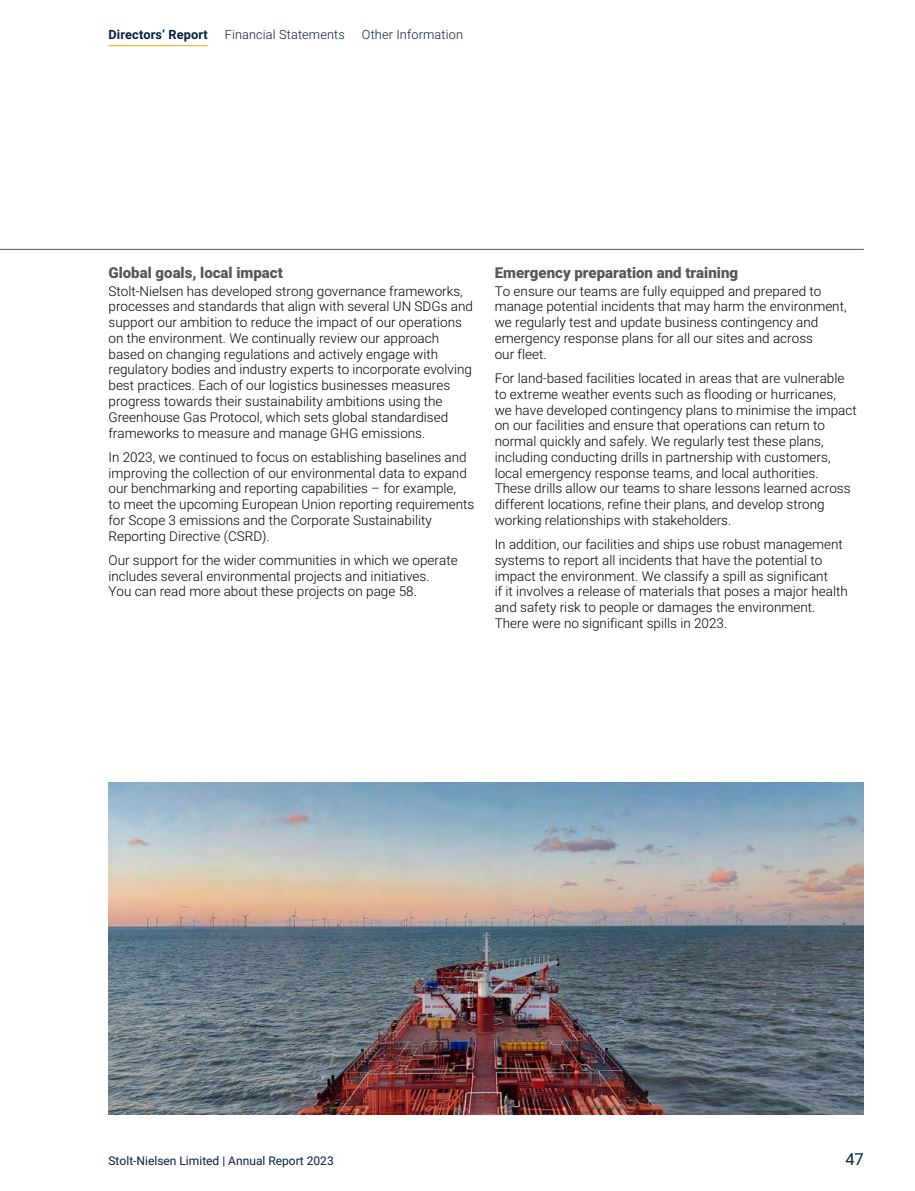
<style>
.page{position:relative;width:915px;height:1191px;background:#fff}
.page>*{position:absolute;margin:0;border:0;box-sizing:border-box;transform-origin:0 0}
.t1{font:16.5px "Roboto";color:#041e42}
.t2{font:900 15px "Roboto";color:#575756}
.t3{font:300 13.5px/15.8px "Roboto";color:#000}
.t4{font:300 12.75px "Roboto";letter-spacing:.01em;color:#041e42}
.t5{font:700 12.75px "Roboto";letter-spacing:.01em;color:#041e42}
.t6{font:12px "Roboto";color:#041e42}
</style>
<div class="page">
<img style="left:108px;top:782px;width:755px;height:332px">
<hr style="left:0;top:249px;width:863px;height:1px;background:#575756">
<hr style="left:108px;top:45px;width:100px;height:1px;background:#f2a900">
<p class="t5" style="left:108px;top:26px;width:101px">Directors’ Report</p>
<p class="t4" style="left:225px;top:26px;width:122px">Financial Statements</p>
<p class="t4" style="left:362px;top:26px;width:102px">Other Information</p>
<p class="t2" style="left:108px;top:262px;width:176px">Global goals, local impact</p>
<p class="t3" style="left:108px;top:282px;width:366px">Stolt-Nielsen has developed strong governance frameworks, processes and standards that align with several UN SDGs and support our ambition to reduce the impact of our operations on the environment. We continually review our approach based on changing regulations and actively engage with regulatory bodies and industry experts to incorporate evolving best practices. Each of our logistics businesses measures progress towards their sustainability ambitions using the Greenhouse Gas Protocol, which sets global standardised frameworks to measure and manage GHG emissions.</p>
<p class="t3" style="left:108px;top:448px;width:367px">In 2023, we continued to focus on establishing baselines and improving the collection of our environmental data to expand our benchmarking and reporting capabilities – for example,<br>to meet the upcoming European Union reporting requirements for Scope 3 emissions and the Corporate Sustainability Reporting Directive (CSRD).</p>
<p class="t3" style="left:108px;top:551px;width:350px">Our support for the wider communities in which we operate includes several environmental projects and initiatives.<br>You can read more about these projects on page 58.</p>
<p class="t2" style="left:494px;top:262px;width:245px">Emergency preparation and training</p>
<p class="t3" style="left:494px;top:282px;width:353px">To ensure our teams are fully equipped and prepared to manage potential incidents that may harm the environment, we regularly test and update business contingency and emergency response plans for all our sites and across<br>our fleet.</p>
<p class="t3" style="left:494px;top:370px;width:363px">For land-based facilities located in areas that are vulnerable to extreme weather events such as flooding or hurricanes,<br>we have developed contingency plans to minimise the impact on our facilities and ensure that operations can return to normal quickly and safely. We regularly test these plans, including conducting drills in partnership with customers, local emergency response teams, and local authorities.<br>These drills allow our teams to share lessons learned across different locations, refine their plans, and develop strong working relationships with stakeholders.</p>
<p class="t3" style="left:494px;top:536px;width:354px">In addition, our facilities and ships use robust management systems to report all incidents that have the potential to impact the environment. We classify a spill as significant<br>if it involves a release of materials that poses a major health and safety risk to people or damages the environment.<br>There were no significant spills in 2023.</p>
<p class="t6" style="left:108px;top:1152px;width:227px">Stolt-Nielsen Limited | Annual Report 2023</p>
<p class="t1" style="left:845px;top:1148px;width:20px">47</p>
</div>
